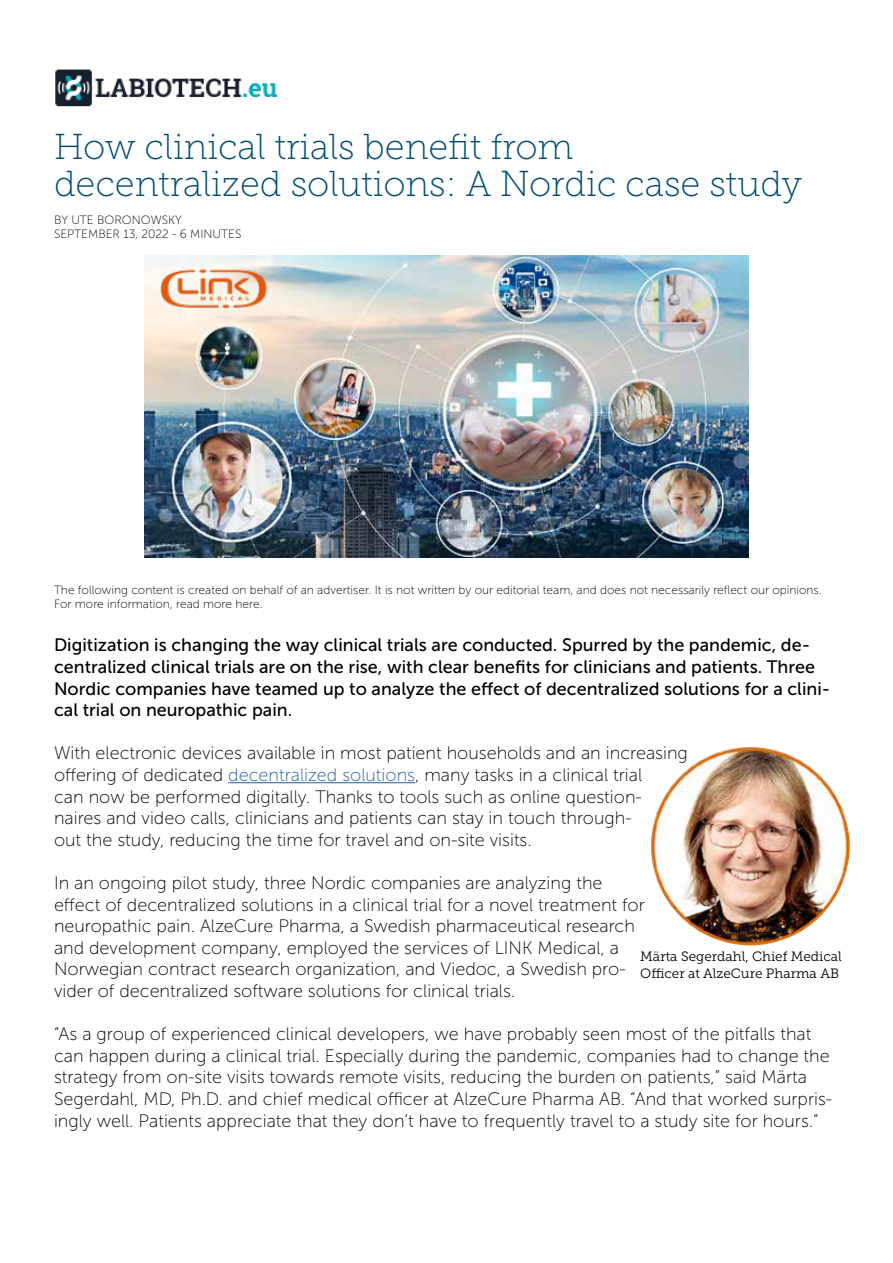
<style>
.page{position:relative;width:893px;height:1263px;background:#fff}
.page>*{position:absolute;margin:0;border:0;box-sizing:border-box;transform-origin:0 0}
.t1{font:36px/37.2px "Museo Slab 100";color:#004e76}
.t2{font:18px/21.6px "Museo Sans 100";color:#000}
.t3{font:18px/21.6px "Museo Sans 500";color:#000}
.t4{font:13.5px/16.2px "Museo Slab 300";color:#000}
.t5{font:12px/14.4px "Museo Sans 100";color:#000}
.s1{color:#215e9e}
</style>
<div class="page">
<img style="left:55px;top:69px;width:223px;height:38px">
<img style="left:145px;top:255px;width:603px;height:302px">
<hr style="left:228px;top:782px;width:187px;height:1px;background:#215e9e">
<img style="left:651px;top:746px;width:199px;height:199px;border-radius:100px">
<img style="left:160px;top:261px;width:137px;height:75px">
<h1 class="t1" style="left:54px;top:128px;width:750px">How clinical trials benefit from decentralized solutions: A Nordic case study</h1>
<p class="t5" style="left:54px;top:213px;width:189px">BY UTE BORONOWSKY<br>SEPTEMBER 13, 2022 - 6 MINUTES</p>
<p class="t5" style="left:54px;top:582px;width:769px">The following content is created on behalf of an advertiser. It is not written by our editorial team, and does not necessarily reflect our opinions.<br>For more information, read more here.</p>
<p class="t3" style="left:54px;top:634px;width:778px">Digitization is changing the way clinical trials are conducted. Spurred by the pandemic, de&shy;centralized clinical trials are on the rise, with clear benefits for clinicians and patients. Three Nordic companies have teamed up to analyze the effect of decentralized solutions for a clini&shy;cal trial on neuropathic pain.</p>
<p class="t2" style="left:54px;top:742px;width:635px">With electronic devices available in most patient households and an increasing offering of dedicated <span class="s1">decentralized solutions</span>, many tasks in a clinical trial<br>can now be performed digitally. Thanks to tools such as online question&shy;naires and video calls, clinicians and patients can stay in touch through-<br>out the study, reducing the time for travel and on-site visits.</p>
<p class="t2" style="left:54px;top:872px;width:592px">In an ongoing pilot study, three Nordic companies are analyzing the effect of decentralized solutions in a clinical trial for a novel treatment for neuropathic pain. AlzeCure Pharma, a Swedish pharmaceutical research and development company, employed the services of LINK Medical, a Norwegian contract research organization, and Viedoc, a Swedish pro&shy;vider of decentralized software solutions for clinical trials.</p>
<p class="t2" style="left:54px;top:1023px;width:780px">“As a group of experienced clinical developers, we have probably seen most of the pitfalls that can happen during a clinical trial. Especially during the pandemic, companies had to change the strategy from on-site visits towards remote visits, reducing the burden on patients,” said Märta Segerdahl, MD, Ph.D. and chief medical officer at AlzeCure Pharma AB. “And that worked surpris&shy;ingly well. Patients appreciate that they don’t have to frequently travel to a study site for hours.”</p>
<p class="t4" style="left:640px;top:949px;width:203px">Märta Segerdahl, Chief Medical<br>Officer at AlzeCure Pharma AB</p>
</div>
